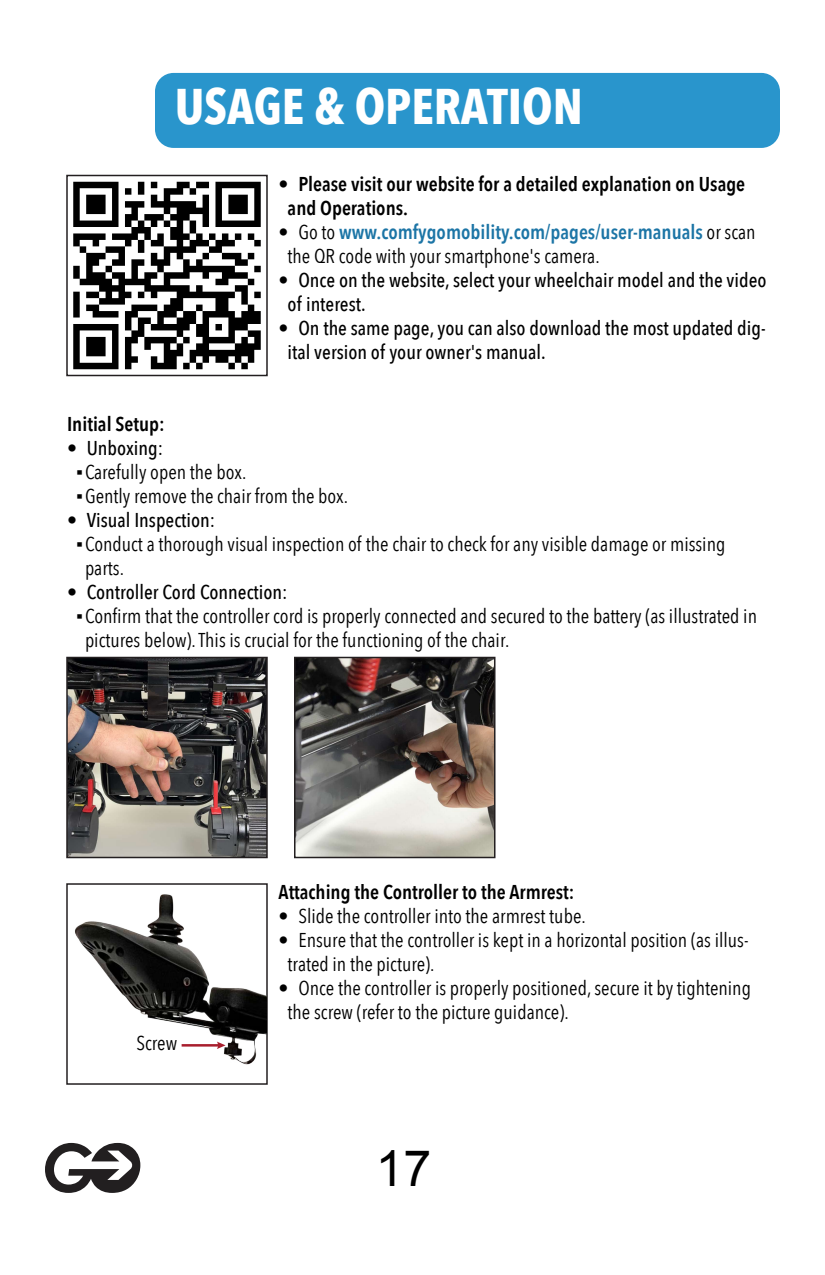
<style>
.page{position:relative;width:825px;height:1275px;background:#fff}
.page>*{position:absolute;margin:0;border:0;box-sizing:border-box;transform-origin:0 0}
.t1{font:700 50px "Avenir Next Condensed";color:#fff}
.t2{font:50px "Arial";color:#000}
.t3{font:20px/24px "Avenir Next Condensed";color:#000}
.t4{font:500 20px/24px "Avenir Next Condensed";color:#000}
.t5{font:600 20px/24px "Avenir Next Condensed";color:#000}
.s1{font-weight:600;color:#1c75a6}
.s2{font-family:"Times New Roman"}
</style>
<div class="page">
<svg style="left:45px;top:1143px;width:95px;height:50px"></svg>
<div style="left:155px;top:73px;width:625px;height:75px;background:#2995cc;border-radius:19px"></div>
<img style="left:69px;top:660px;width:196px;height:195px">
<div style="left:66px;top:657px;width:202px;height:201px;border:2px solid #231f20"></div>
<img style="left:297px;top:660px;width:196px;height:195px">
<div style="left:294px;top:657px;width:202px;height:201px;border:2px solid #231f20"></div>
<img style="left:67px;top:884px;width:200px;height:200px">
<svg style="left:217px;top:1042px;width:9px;height:7px"></svg>
<hr style="left:182px;top:1044px;width:36px;height:3px;background:#a81e2d">
<svg style="left:73px;top:182px;width:188px;height:187px"></svg>
<div style="left:66px;top:175px;width:202px;height:201px;border:2px solid #231f20"></div>
<h1 class="t1" style="left:175px;top:74px;width:409px">USAGE &amp; OPERATION</h1>
<p class="t5" style="left:288px;top:172px;width:459px;text-indent:-9px">• Please visit our website for a detailed explanation on Usage and Operations.</p>
<p class="t3" style="left:288px;top:220px;width:469px;text-indent:-9px">• Go to <span class="s1">www.comfygomobility.com/pages/user-manuals</span> or scan the QR code with your smartphone's camera.</p>
<p class="t4" style="left:288px;top:268px;width:480px;text-indent:-9px">• Once on the website, select your wheelchair model and the video of interest.</p>
<p class="t4" style="left:288px;top:316px;width:480px;text-indent:-9px">• On the same page, you can also download the most updated dig&shy;ital version of your owner's manual.</p>
<p class="t5" style="left:67px;top:412px;width:99px">Initial Setup:</p>
<p class="t4" style="left:67px;top:436px;width:98px">• Unboxing:</p>
<p class="t3" style="left:76px;top:460px;width:172px"><span class="s2">▪</span>Carefully open the box.</p>
<p class="t3" style="left:76px;top:484px;width:274px"><span class="s2">▪</span>Gently remove the chair from the box.</p>
<p class="t4" style="left:67px;top:508px;width:150px">• Visual Inspection:</p>
<p class="t3" style="left:85px;top:532px;width:642px;text-indent:-9px"><span class="s2">▪</span>Conduct a thorough visual inspection of the chair to check for any visible damage or missing parts.</p>
<p class="t4" style="left:67px;top:580px;width:222px">• Controller Cord Connection:</p>
<p class="t3" style="left:85px;top:604px;width:674px;text-indent:-9px"><span class="s2">▪</span>Confirm that the controller cord is properly connected and secured to the battery (as illustrated in pictures below). This is crucial for the functioning of the chair.</p>
<p class="t3" style="left:136px;top:1031px;width:42px">Screw</p>
<p class="t5" style="left:279px;top:881px;width:297px">Attaching the Controller to the Armrest:</p>
<p class="t3" style="left:279px;top:905px;width:309px">• Slide the controller into the armrest tube.</p>
<p class="t3" style="left:288px;top:929px;width:462px;text-indent:-9px">• Ensure that the controller is kept in a horizontal position (as illus&shy;trated in the picture).</p>
<p class="t3" style="left:288px;top:977px;width:465px;text-indent:-9px">• Once the controller is properly positioned, secure it by tightening the screw (refer to the picture guidance).</p>
<h1 class="t2" style="left:376px;top:1141px;width:57px">17</h1>
</div>
